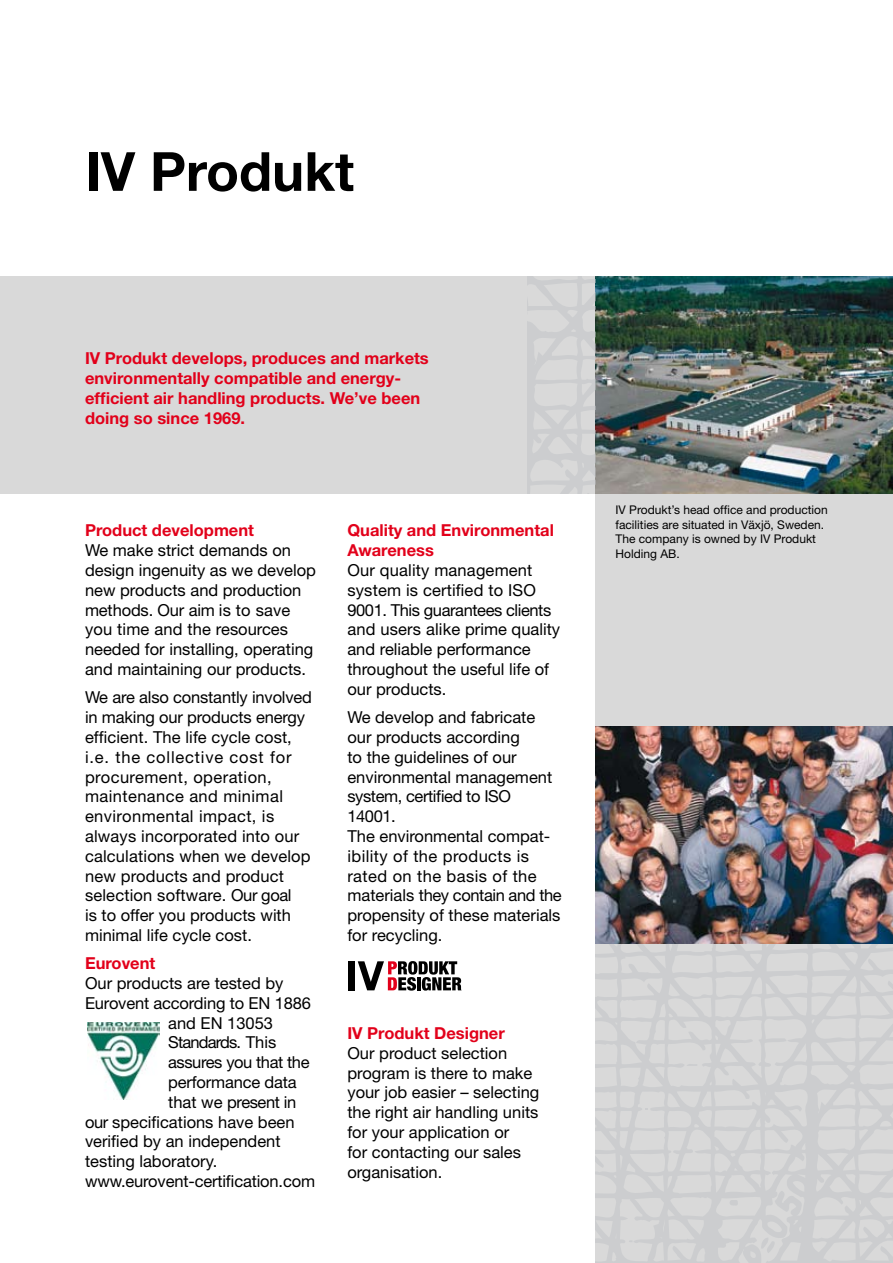
<style>
.page{position:relative;width:893px;height:1263px;background:#fff}
.page>*{position:absolute;margin:0;border:0;box-sizing:border-box;transform-origin:0 0}
.t1{font:700 54px "Helvetica Neue";color:#000}
.t2{font:16.5px/19.8px "Helvetica Neue";color:#000}
.t3{font:700 16.5px/19.8px "Helvetica Neue";color:#e2001a}
.t4{font:16.5px "Helvetica Neue";letter-spacing:-.025em;color:#000}
.t5{font:16.5px "Helvetica Neue";letter-spacing:-.05em;color:#000}
.t6{font:12px/14.4px "Helvetica Neue";color:#000}
</style>
<div class="page">
<div style="left:0;top:276px;width:595px;height:218px;background:#d9d9d9"></div>
<div style="left:595px;top:278px;width:298px;height:985px;background:#d9d9d9"></div>
<img style="left:596px;top:726px;width:297px;height:218px">
<img style="left:595px;top:276px;width:298px;height:218px">
<img style="left:88px;top:1022px;width:72px;height:77px">
<div style="left:348px;top:961px;width:7px;height:29px;background:#000"></div>
<svg style="left:358px;top:961px;width:104px;height:30px"></svg>
<svg style="left:527px;top:276px;width:68px;height:218px"></svg>
<svg style="left:595px;top:944px;width:298px;height:319px"></svg>
<svg style="left:686px;top:1062px;width:11px;height:4px"></svg>
<svg style="left:729px;top:1198px;width:9px;height:8px"></svg>
<svg style="left:761px;top:1237px;width:14px;height:16px"></svg>
<h1 class="t1" style="left:85px;top:138px;width:271px">IV Produkt</h1>
<p class="t3" style="left:85px;top:348px;width:345px">IV Produkt develops, produces and markets environmentally compatible and energy&shy;efficient air handling products. We’ve been doing so since 1969.</p>
<p class="t3" style="left:85px;top:520px;width:170px">Product development</p>
<p class="t2" style="left:85px;top:540px;width:232px">We make strict demands on design ingenuity as we develop new products and production methods. Our aim is to save you time and the resources needed for installing, operating and maintaining our products.</p>
<p class="t2" style="left:85px;top:687px;width:228px">We are also constantly involved in making our products energy efficient. The life cycle cost, i.e. the collective cost for procurement, operation, maintenance and minimal environmental impact, is always incorporated into our calculations when we develop new products and product selection software. Our goal<br>is to offer you products with minimal life cycle cost.</p>
<p class="t3" style="left:85px;top:953px;width:72px">Eurovent</p>
<p class="t2" style="left:85px;top:973px;width:200px">Our products are tested by</p>
<p class="t2" style="left:85px;top:993px;width:227px">Eurovent according to EN 1886</p>
<p class="t2" style="left:168px;top:1012px;width:106px">and EN 13053</p>
<p class="t5" style="left:168px;top:1033px;width:110px">Standards. This</p>
<p class="t4" style="left:168px;top:1052px;width:143px">assures you that the</p>
<p class="t2" style="left:168px;top:1072px;width:130px">performance data</p>
<p class="t4" style="left:168px;top:1092px;width:130px">that we present in</p>
<p class="t2" style="left:85px;top:1111px;width:211px">our specifications have been</p>
<p class="t2" style="left:85px;top:1131px;width:197px">verified by an independent</p>
<p class="t2" style="left:85px;top:1151px;width:134px">testing laboratory.</p>
<p class="t2" style="left:85px;top:1171px;width:232px">www.eurovent-certification.com</p>
<p class="t3" style="left:347px;top:520px;width:208px">Quality and Environmental<br>Awareness</p>
<p class="t2" style="left:347px;top:560px;width:214px">Our quality management system is certified to ISO<br>9001. This guarantees clients and users alike prime quality and reliable performance throughout the useful life of our products.</p>
<p class="t2" style="left:347px;top:707px;width:216px">We develop and fabricate our products according<br>to the guidelines of our environmental management system, certified to ISO<br>14001.<br>The environmental compat&shy;ibility of the products is rated on the basis of the materials they contain and the propensity of these materials for recycling.</p>
<p class="t3" style="left:347px;top:1023px;width:159px">IV Produkt Designer</p>
<p class="t2" style="left:347px;top:1043px;width:193px">Our product selection program is there to make your job easier – selecting the right air handling units for your application or<br>for contacting our sales organisation.</p>
<p class="t6" style="left:615px;top:503px;width:214px">IV Produkt’s head office and production facilities are situated in Växjö, Sweden.<br>The company is owned by IV Produkt<br>Holding AB.</p>
</div>
